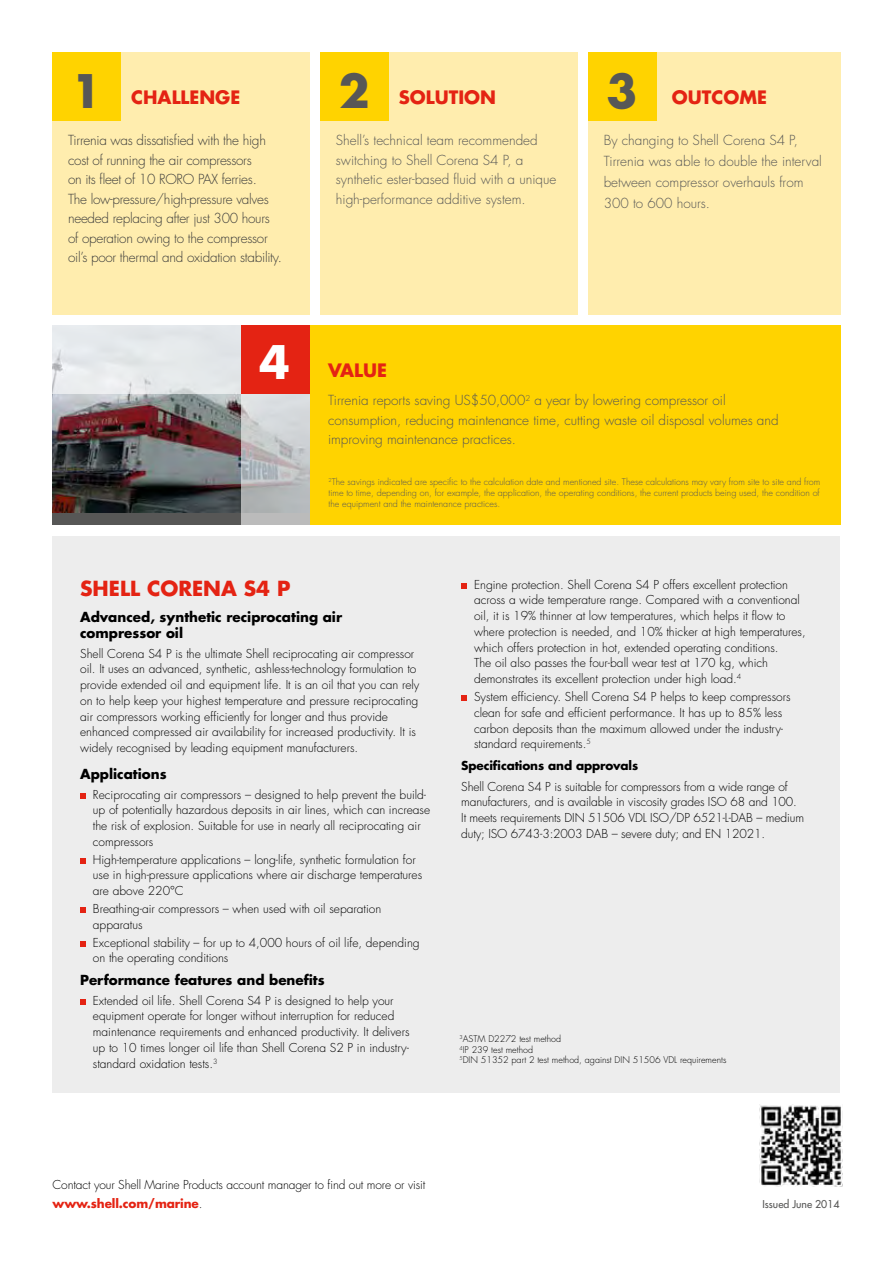
<style>
.page{position:relative;width:893px;height:1263px;background:#fff}
.page>*{position:absolute;margin:0;border:0;box-sizing:border-box;transform-origin:0 0}
.t1{font:700 45px "Futura Std";color:#575756}
.t2{font:700 45px "Futura Std";color:#fff}
.t3{font:700 20.25px "Futura Std";color:#e42313}
.t4{font:700 18px "Futura Std";color:#e42313}
.t5{font:300 13.5px/19.5px "Futura Std";color:#575756}
.t6{font:300 13.5px/19.5px "Futura Std";letter-spacing:-.02em;color:#3c3c3b}
.t7{font:700 13.5px/15.8px "Futura Std";color:#000}
.t8{font:300 12px/15.8px "Futura Std";color:#000}
.t9{font:700 12px "Futura Std";letter-spacing:-.01em;color:#000}
.t10{font:500 10.5px "Futura Std";color:#575756}
.t11{font:300 9px/10.8px "Futura Std";color:#575756;text-align:justify}
.t12{font:300 9px/10.6px "Futura Std";color:#000}
.s1{font-weight:700;color:#e42313}
</style>
<div class="page">
<div style="left:53px;top:326px;width:262px;height:199px;background:#575756"></div>
<img style="left:53px;top:394px;width:188px;height:118px">
<div style="left:52px;top:536px;width:788px;height:556px;background:#ededed"></div>
<svg style="left:80px;top:793px;width:6px;height:5px"></svg>
<svg style="left:80px;top:858px;width:6px;height:6px"></svg>
<svg style="left:80px;top:907px;width:6px;height:6px"></svg>
<svg style="left:80px;top:941px;width:6px;height:6px"></svg>
<svg style="left:80px;top:999px;width:6px;height:5px"></svg>
<svg style="left:461px;top:583px;width:6px;height:6px"></svg>
<svg style="left:461px;top:695px;width:6px;height:6px"></svg>
<div style="left:53px;top:53px;width:257px;height:262px;background:#ffedae"></div>
<div style="left:320px;top:53px;width:257px;height:262px;background:#ffedae"></div>
<div style="left:588px;top:53px;width:252px;height:262px;background:#ffedae"></div>
<div style="left:310px;top:325px;width:530px;height:200px;background:#ffd300"></div>
<div style="left:53px;top:53px;width:68px;height:68px;background:#ffd300"></div>
<div style="left:320px;top:53px;width:68px;height:68px;background:#ffd300"></div>
<div style="left:588px;top:53px;width:68px;height:68px;background:#ffd300"></div>
<div style="left:52px;top:325px;width:190px;height:69px;background:#e5e9eb"></div>
<svg style="left:241px;top:393px;width:69px;height:132px;background:#c1c4c6"></svg>
<div style="left:242px;top:325px;width:68px;height:69px;background:#e42313"></div>
<img style="left:759px;top:1104px;width:83px;height:83px">
<h1 class="t1" style="left:71px;top:61px;width:32px">1</h1>
<h3 class="t4" style="left:131px;top:85px;width:111px">CHALLENGE</h3>
<h1 class="t1" style="left:339px;top:61px;width:32px">2</h1>
<h1 class="t1" style="left:607px;top:61px;width:32px">3</h1>
<h3 class="t4" style="left:399px;top:85px;width:99px">SOLUTION</h3>
<h3 class="t4" style="left:672px;top:85px;width:97px">OUTCOME</h3>
<p class="t6" style="left:68px;top:131px;width:215px">Tirrenia was dissatisfied with the high cost of running the air compressors<br>on its fleet of 10 RORO PAX ferries.<br>The low-pressure/high-pressure valves needed replacing after just 300 hours of operation owing to the compressor oil’s poor thermal and oxidation stability.</p>
<p class="t5" style="left:604px;top:130px;width:220px;line-height:21px">By changing to Shell Corena S4 P,<br>Tirrenia was able to double the interval between compressor overhauls from<br>300 to 600 hours.</p>
<p class="t5" style="left:336px;top:131px;width:222px">Shell’s technical team recommended switching to Shell Corena S4 P, a synthetic ester-based fluid with a unique high-performance additive system.</p>
<h1 class="t2" style="left:259px;top:332px;width:32px">4</h1>
<h3 class="t4" style="left:328px;top:358px;width:60px">VALUE</h3>
<p class="t5" style="left:328px;top:391px;width:452px">Tirrenia reports saving US$50,000<sup>2</sup> a year by lowering compressor oil consumption, reducing maintenance time, cutting waste oil disposal volumes and improving maintenance practices.</p>
<p class="t11" style="left:328px;top:477px;width:493px"><sup>2</sup>The savings indicated are specific to the calculation date and mentioned site. These calculations may vary from site to site and from time to time, depending on, for example, the application, the operating conditions, the current products being used, the condition of the equipment and the maintenance practices.</p>
<h2 class="t3" style="left:80px;top:574px;width:212px">SHELL CORENA S4 P</h2>
<p class="t7" style="left:80px;top:609px;width:264px">Advanced, synthetic reciprocating air compressor oil</p>
<p class="t8" style="left:80px;top:646px;width:341px">Shell Corena S4 P is the ultimate Shell reciprocating air compressor oil. It uses an advanced, synthetic, ashless-technology formulation to provide extended oil and equipment life. It is an oil that you can rely on to help keep your highest temperature and pressure reciprocating air compressors working efficiently for longer and thus provide enhanced compressed air availability for increased productivity. It is widely recognised by leading equipment manufacturers.</p>
<p class="t7" style="left:80px;top:765px;width:88px">Applications</p>
<p class="t8" style="left:93px;top:787px;width:339px">Reciprocating air compressors – designed to help prevent the build&shy;up of potentially hazardous deposits in air lines, which can increase the risk of explosion. Suitable for use in nearly all reciprocating air compressors</p>
<p class="t8" style="left:93px;top:852px;width:331px">High-temperature applications – long-life, synthetic formulation for use in high-pressure applications where air discharge temperatures are above 220°C</p>
<p class="t8" style="left:93px;top:901px;width:290px">Breathing-air compressors – when used with oil separation apparatus</p>
<p class="t8" style="left:93px;top:935px;width:328px">Exceptional stability – for up to 4,000 hours of oil life, depending on the operating conditions</p>
<p class="t7" style="left:80px;top:971px;width:246px">Performance features and benefits</p>
<p class="t8" style="left:93px;top:993px;width:318px">Extended oil life. Shell Corena S4 P is designed to help your equipment operate for longer without interruption for reduced maintenance requirements and enhanced productivity. It delivers up to 10 times longer oil life than Shell Corena S2 P in industry&shy;standard oxidation tests.<sup>3</sup></p>
<p class="t8" style="left:474px;top:577px;width:333px">Engine protection. Shell Corena S4 P offers excellent protection across a wide temperature range. Compared with a conventional oil, it is 19% thinner at low temperatures, which helps it flow to where protection is needed, and 10% thicker at high temperatures, which offers protection in hot, extended operating conditions.<br>The oil also passes the four-ball wear test at 170 kg, which demonstrates its excellent protection under high load.<sup>4</sup></p>
<p class="t8" style="left:474px;top:689px;width:318px">System efficiency. Shell Corena S4 P helps to keep compressors clean for safe and efficient performance. It has up to 85% less carbon deposits than the maximum allowed under the industry&shy;standard requirements.<sup>5</sup></p>
<p class="t9" style="left:461px;top:758px;width:178px">Specifications and approvals</p>
<p class="t8" style="left:461px;top:779px;width:344px">Shell Corena S4 P is suitable for compressors from a wide range of manufacturers, and is available in viscosity grades ISO 68 and 100.<br>It meets requirements DIN 51506 VDL ISO/DP 6521-L-DAB – medium duty; ISO 6743-3:2003 DAB – severe duty; and EN 12021.</p>
<p class="t12" style="left:459px;top:1034px;width:268px"><sup>3</sup>ASTM D2272 test method<br><sup>4</sup>IP 239 test method<br><sup>5</sup>DIN 51352 part 2 test method, against DIN 51506 VDL requirements</p>
<p class="t8" style="left:53px;top:1174px;width:374px;line-height:20px">Contact your Shell Marine Products account manager to find out more or visit <span class="s1">www.shell.com/marine</span>.</p>
<p class="t10" style="left:762px;top:1198px;width:78px">Issued June 2014</p>
</div>
